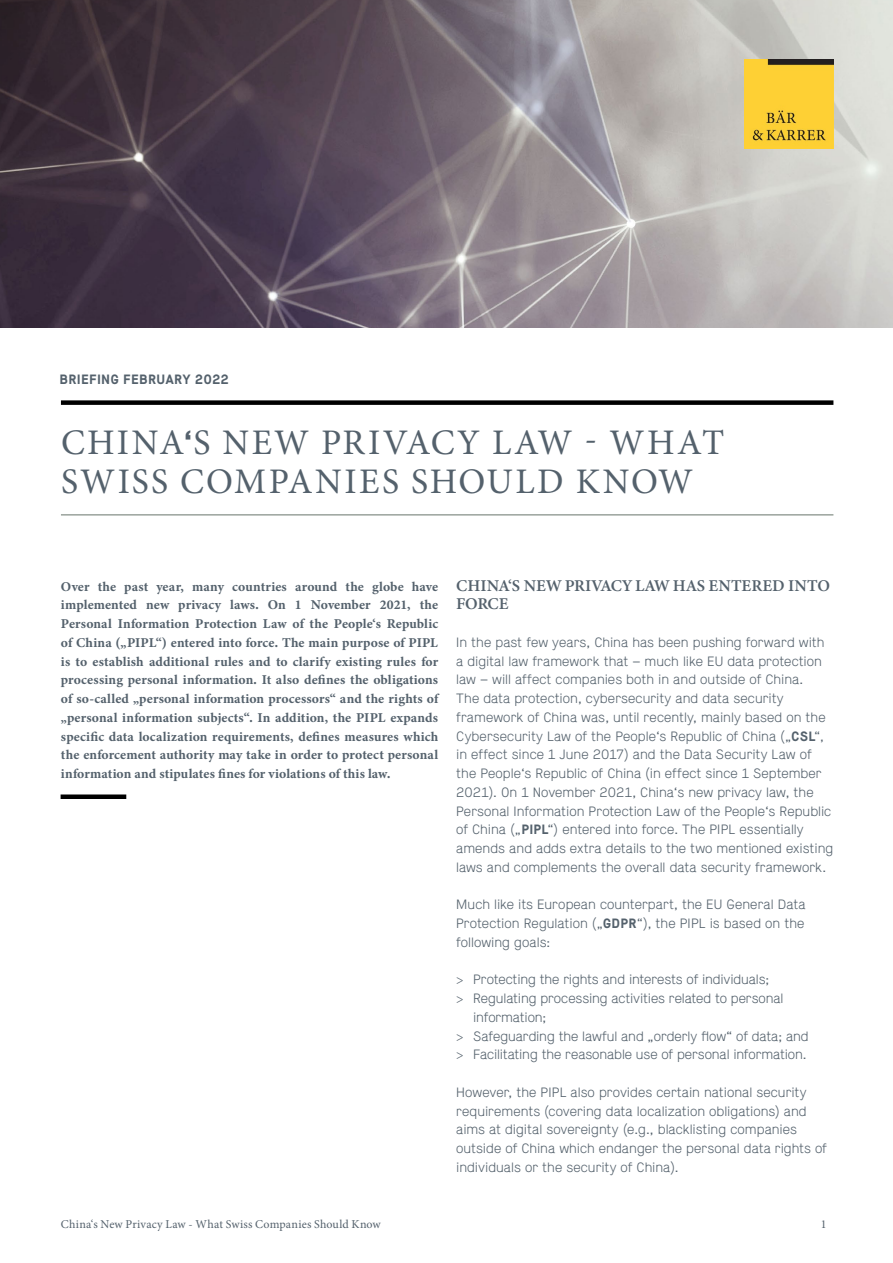
<style>
.page{position:relative;width:893px;height:1263px;background:#fff}
.page>*{position:absolute;margin:0;border:0;box-sizing:border-box;transform-origin:0 0}
.t1{font:36px/39px "Minion Pro";letter-spacing:.06em;color:#54616c}
.t2{font:16.5px/18.8px "Minion Variable Concept";letter-spacing:-.005em;color:#54616c}
.t3{font:300 13.5px/18.8px "Maison";color:#54616c}
.t4{font:13.5px/18.8px "Minion Variable Concept";letter-spacing:.005em;color:#54616c;text-align:justify}
.t5{font:700 13.5px "Maison";letter-spacing:.015em;color:#54616c}
.t6{font:12px "Minion Pro";letter-spacing:.015em;color:#54616c}
.s1{font-family:"Maison";font-size:33px}
.s2{font-weight:700}
.s3{font-family:"Minion Pro";font-weight:400}
</style>
<div class="page">
<div style="left:61px;top:400px;width:772px;height:5px;background:#000"></div>
<hr style="left:61px;top:514px;width:772px;height:2px;background:#9aa39c">
<img style="left:0;top:0;width:893px;height:327px">
<img style="left:744px;top:60px;width:89px;height:89px">
<div style="left:61px;top:794px;width:65px;height:5px;background:#000"></div>
<p class="t5" style="left:60px;top:371px;width:171px">BRIEFING FEBRUARY 2022</p>
<h1 class="t1" style="left:61px;top:423px;width:665px">CHINA<span class="s1">‘</span>S NEW PRIVACY LAW - WHAT<br>SWISS COMPANIES SHOULD KNOW</h1>
<p class="t4" style="left:61px;top:577px;width:379px">Over the past year, many countries around the globe have implemented new privacy laws. On 1 November 2021, the Personal Information Protection Law of the People‘s Republic of China („PIPL“) entered into force. The main purpose of PIPL is to establish additional rules and to clarify existing rules for processing personal information. It also defines the obligations of so-called „personal information processors“ and the rights of „personal information subjects“. In addition, the PIPL expands specific data localization requirements, defines measures which the enforcement authority may take in order to protect personal information and stipulates fines for violations of this law.</p>
<p class="t2" style="left:456px;top:576px;width:375px">CHINA‘S NEW PRIVACY LAW HAS ENTERED INTO<br>FORCE</p>
<p class="t3" style="left:456px;top:633px;width:379px">In the past few years, China has been pushing forward with a digital law framework that – much like EU data protection law – will affect companies both in and outside of China.<br>The data protection, cybersecurity and data security framework of China was, until recently, mainly based on the Cybersecurity Law of the People‘s Republic of China („<span class="s2">CSL</span>“, in effect since 1 June 2017) and the Data Security Law of the People‘s Republic of China (in effect since 1 September 2021). On 1 November 2021, China‘s new privacy law, the Personal Information Protection Law of the People‘s Republic of China („<span class="s2">PIPL</span>“) entered into force. The PIPL essentially amends and adds extra details to the two mentioned existing laws and complements the overall data security framework.</p>
<p class="t3" style="left:456px;top:896px;width:351px;text-align:justify">Much like its European counterpart, the EU General Data Protection Regulation („<span class="s2">GDPR</span>“), the PIPL is based on the following goals:</p>
<p class="t3" style="left:456px;top:971px;width:315px"><span class="s3">&gt;</span> Protecting the rights and interests of individuals;</p>
<p class="t3" style="left:456px;top:989px;width:329px"><span class="s3">&gt;</span> Regulating processing activities related to personal</p>
<p class="t3" style="left:473px;top:1008px;width:75px">information;</p>
<p class="t3" style="left:456px;top:1027px;width:354px"><span class="s3">&gt;</span> Safeguarding the lawful and „orderly flow“ of data; and</p>
<p class="t3" style="left:456px;top:1046px;width:352px"><span class="s3">&gt;</span> Facilitating the reasonable use of personal information.</p>
<p class="t3" style="left:456px;top:1083px;width:372px">However, the PIPL also provides certain national security requirements (covering data localization obligations) and aims at digital sovereignty (e.g., blacklisting companies outside of China which endanger the personal data rights of individuals or the security of China).</p>
<p class="t6" style="left:61px;top:1216px;width:321px">China‘s New Privacy Law - What Swiss Companies Should Know</p>
<p class="t6" style="left:821px;top:1216px;width:7px">1</p>
</div>
